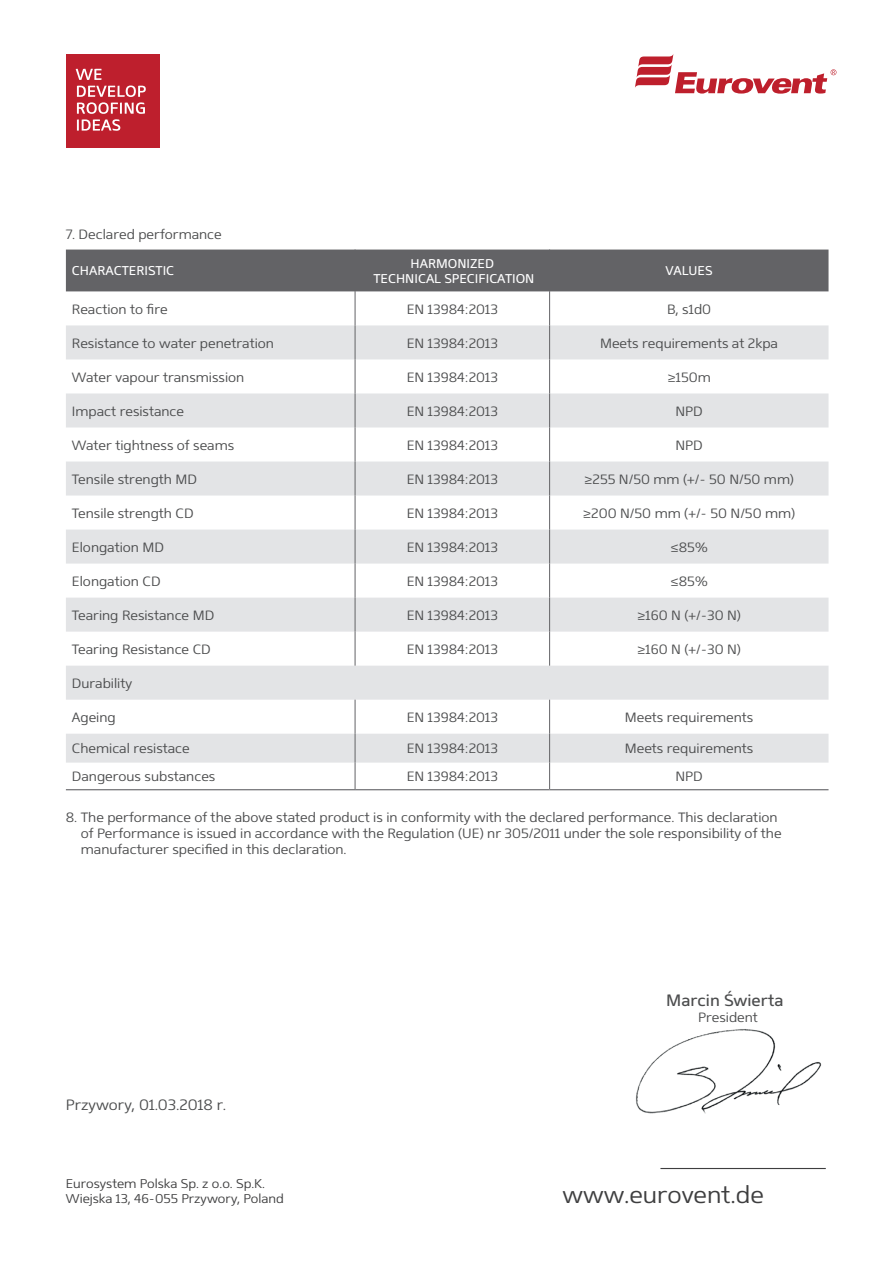
<style>
.page{position:relative;width:893px;height:1263px;background:#fff}
.page>*{position:absolute;margin:0;border:0;box-sizing:border-box;transform-origin:0 0}
.t1{font:300 24px "Mentone";color:#3e3e3f}
.t2{font:16.5px "Mentone";color:#4b4c4d}
.t3{font:300 15px "Mentone";color:#4b4c4d}
.t4{font:300 13.5px/16.2px "Mentone";color:#4b4c4d}
.t5{font:300 12.75px/15.3px "Mentone";color:#3e3e3f}
.t6{font:12.75px/15.3px "Mentone";color:#fff;text-align:center}
</style>
<div class="page">
<svg style="left:635px;top:54px;width:201px;height:40px"></svg>
<hr style="left:660px;top:1168px;width:166px;height:1px;background:#3e3e3f">
<div style="left:66px;top:54px;width:93px;height:93px;background:#be1f2d"></div>
<svg style="left:76px;top:69px;width:26px;height:11px"></svg>
<svg style="left:77px;top:86px;width:69px;height:45px"></svg>
<img style="left:636px;top:1029px;width:186px;height:85px">
<div style="left:66px;top:250px;width:762px;height:41px;background:#636366"></div>
<svg style="left:66px;top:325px;width:762px;height:438px;fill:#e3e4e6"></svg>
<hr style="left:355px;top:250px;width:1px;height:41px;background:#636366">
<hr style="left:549px;top:250px;width:1px;height:41px;background:#636366">
<hr style="left:355px;top:291px;width:1px;height:34px;background:#636366">
<hr style="left:549px;top:291px;width:1px;height:34px;background:#636366">
<hr style="left:355px;top:325px;width:1px;height:34px;background:#636366">
<hr style="left:549px;top:325px;width:1px;height:34px;background:#636366">
<hr style="left:355px;top:359px;width:1px;height:34px;background:#636366">
<hr style="left:549px;top:359px;width:1px;height:34px;background:#636366">
<hr style="left:355px;top:393px;width:1px;height:34px;background:#636366">
<hr style="left:549px;top:393px;width:1px;height:34px;background:#636366">
<hr style="left:355px;top:427px;width:1px;height:34px;background:#636366">
<hr style="left:549px;top:427px;width:1px;height:34px;background:#636366">
<hr style="left:355px;top:461px;width:1px;height:34px;background:#636366">
<hr style="left:549px;top:461px;width:1px;height:34px;background:#636366">
<hr style="left:355px;top:495px;width:1px;height:35px;background:#636366">
<hr style="left:549px;top:495px;width:1px;height:35px;background:#636366">
<hr style="left:355px;top:530px;width:1px;height:34px;background:#636366">
<hr style="left:549px;top:530px;width:1px;height:34px;background:#636366">
<hr style="left:355px;top:564px;width:1px;height:34px;background:#636366">
<hr style="left:549px;top:564px;width:1px;height:34px;background:#636366">
<hr style="left:355px;top:598px;width:1px;height:34px;background:#636366">
<hr style="left:549px;top:598px;width:1px;height:34px;background:#636366">
<hr style="left:355px;top:632px;width:1px;height:34px;background:#636366">
<hr style="left:549px;top:632px;width:1px;height:34px;background:#636366">
<hr style="left:355px;top:700px;width:1px;height:34px;background:#636366">
<hr style="left:549px;top:700px;width:1px;height:34px;background:#636366">
<svg style="left:355px;top:734px;width:1px;height:55px"></svg>
<svg style="left:549px;top:734px;width:1px;height:55px"></svg>
<hr style="left:66px;top:789px;width:289px;height:1px;background:#636366">
<hr style="left:355px;top:789px;width:195px;height:1px;background:#636366">
<hr style="left:550px;top:789px;width:278px;height:1px;background:#636366">
<p class="t4" style="left:66px;top:226px;width:157px">7. Declared performance</p>
<p class="t6" style="left:72px;top:263px;width:104px">CHARACTERISTIC</p>
<p class="t6" style="left:373px;top:255px;width:163px">HARMONIZED<br>TECHNICAL SPECIFICATION</p>
<p class="t6" style="left:666px;top:263px;width:48px">VALUES</p>
<p class="t4" style="left:72px;top:301px;width:97px">Reaction to fire</p>
<p class="t4" style="left:407px;top:301px;width:93px">EN 13984:2013</p>
<p class="t4" style="left:667px;top:301px;width:46px">B, s1d0</p>
<p class="t4" style="left:72px;top:335px;width:204px">Resistance to water penetration</p>
<p class="t4" style="left:407px;top:335px;width:93px">EN 13984:2013</p>
<p class="t4" style="left:600px;top:335px;width:179px">Meets requirements at 2kpa</p>
<p class="t4" style="left:72px;top:369px;width:174px">Water vapour transmission</p>
<p class="t4" style="left:407px;top:369px;width:93px">EN 13984:2013</p>
<p class="t4" style="left:667px;top:369px;width:45px">≥150m</p>
<p class="t4" style="left:72px;top:403px;width:114px">Impact resistance</p>
<p class="t4" style="left:407px;top:403px;width:93px">EN 13984:2013</p>
<p class="t4" style="left:675px;top:403px;width:29px">NPD</p>
<p class="t4" style="left:72px;top:437px;width:164px">Water tightness of seams</p>
<p class="t4" style="left:407px;top:437px;width:93px">EN 13984:2013</p>
<p class="t4" style="left:675px;top:437px;width:29px">NPD</p>
<p class="t4" style="left:72px;top:471px;width:127px">Tensile strength MD</p>
<p class="t4" style="left:407px;top:471px;width:93px">EN 13984:2013</p>
<p class="t4" style="left:584px;top:471px;width:211px">≥255 N/50 mm (+/- 50 N/50 mm)</p>
<p class="t4" style="left:72px;top:505px;width:123px">Tensile strength CD</p>
<p class="t4" style="left:407px;top:505px;width:93px">EN 13984:2013</p>
<p class="t4" style="left:583px;top:505px;width:214px">≥200 N/50 mm (+/- 50 N/50 mm)</p>
<p class="t4" style="left:72px;top:539px;width:94px">Elongation MD</p>
<p class="t4" style="left:407px;top:539px;width:93px">EN 13984:2013</p>
<p class="t4" style="left:670px;top:539px;width:39px">≤85%</p>
<p class="t4" style="left:72px;top:573px;width:90px">Elongation CD</p>
<p class="t4" style="left:407px;top:573px;width:93px">EN 13984:2013</p>
<p class="t4" style="left:670px;top:573px;width:39px">≤85%</p>
<p class="t4" style="left:72px;top:607px;width:144px">Tearing Resistance MD</p>
<p class="t4" style="left:407px;top:607px;width:93px">EN 13984:2013</p>
<p class="t4" style="left:637px;top:607px;width:105px">≥160 N (+/-30 N)</p>
<p class="t4" style="left:72px;top:641px;width:140px">Tearing Resistance CD</p>
<p class="t4" style="left:407px;top:641px;width:93px">EN 13984:2013</p>
<p class="t4" style="left:637px;top:641px;width:105px">≥160 N (+/-30 N)</p>
<p class="t4" style="left:72px;top:675px;width:62px">Durability</p>
<p class="t4" style="left:72px;top:709px;width:45px">Ageing</p>
<p class="t4" style="left:407px;top:709px;width:93px">EN 13984:2013</p>
<p class="t4" style="left:625px;top:709px;width:130px">Meets requirements</p>
<p class="t4" style="left:72px;top:740px;width:119px">Chemical resistace</p>
<p class="t4" style="left:407px;top:740px;width:93px">EN 13984:2013</p>
<p class="t4" style="left:625px;top:740px;width:130px">Meets requirements</p>
<p class="t4" style="left:72px;top:768px;width:145px">Dangerous substances</p>
<p class="t4" style="left:407px;top:768px;width:93px">EN 13984:2013</p>
<p class="t4" style="left:675px;top:768px;width:29px">NPD</p>
<p class="t4" style="left:81px;top:809px;width:702px;text-indent:-15px">8. The performance of the above stated product is in conformity with the declared performance. This declaration of Performance is issued in accordance with the Regulation (UE) nr 305/2011 under the sole responsibility of the manufacturer specified in this declaration.</p>
<p class="t3" style="left:66px;top:1095px;width:162px">Przywory, 01.03.2018 r.</p>
<p class="t5" style="left:66px;top:1176px;width:219px">Eurosystem Polska Sp. z o.o. Sp.K.<br>Wiejska 13, 46-055 Przywory, Poland</p>
<p class="t2" style="left:666px;top:990px;width:119px">Marcin Świerta</p>
<p class="t4" style="left:698px;top:1009px;width:61px">President</p>
<h1 class="t1" style="left:563px;top:1181px;width:203px">www.eurovent.de</h1>
</div>
